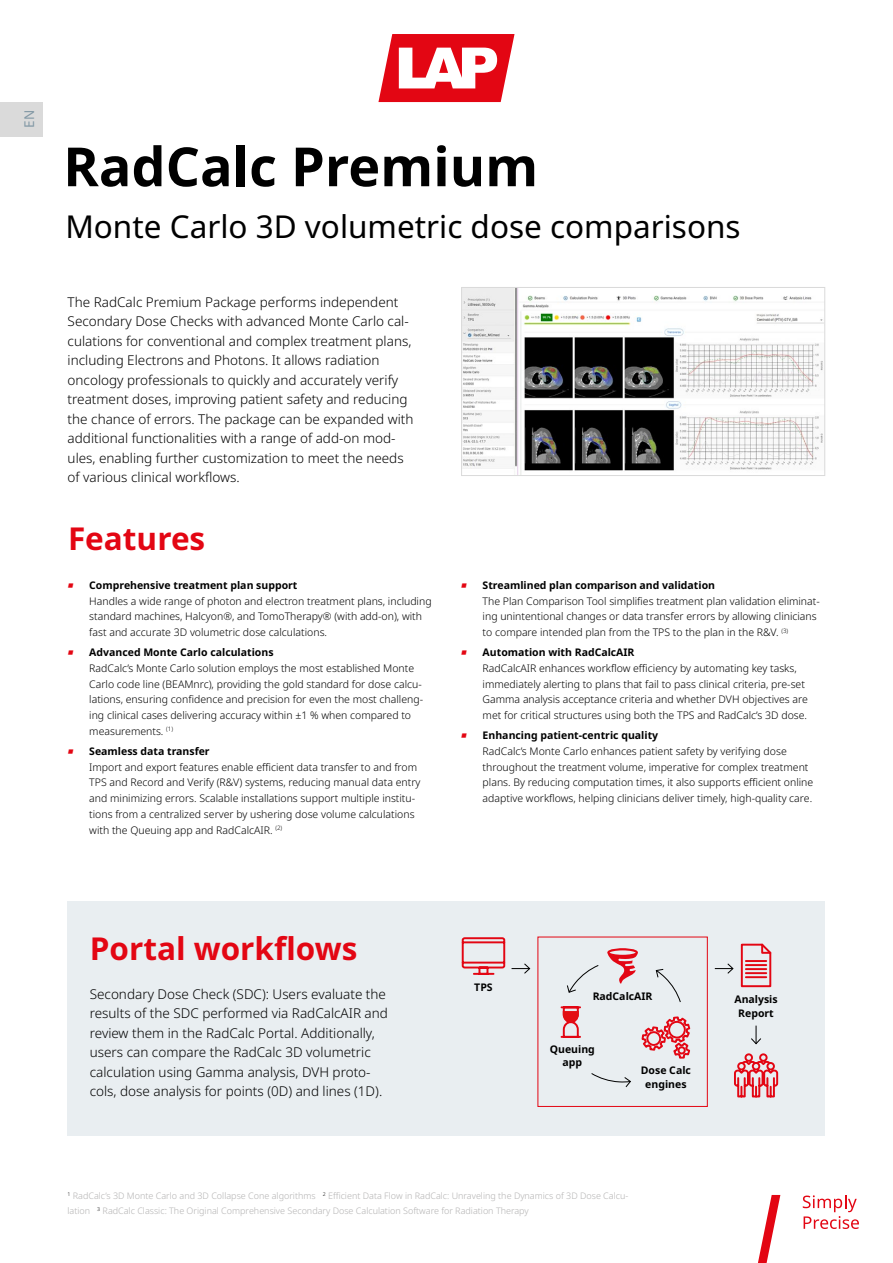
<style>
.page{position:relative;width:893px;height:1263px;background:#fff}
.page>*{position:absolute;margin:0;border:0;box-sizing:border-box;transform-origin:0 0}
.t1{font:700 54px "Noto Sans";color:#000}
.t2{font:31.5px "Noto Sans";color:#000}
.t3{font:700 31.5px "Noto Sans";color:#e30613}
.t4{font:300 13.5px/19.5px "Noto Sans";color:#000}
.t5{font:13.5px "Noto Sans";color:#8298a5}
.t6{font:300 10.5px/15.8px "Noto Sans";color:#000}
.t7{font:700 10.5px/13.5px "Noto Sans";color:#000;text-align:center}
.t8{font:300 9px/15px "Noto Sans";color:#b3b2b2}
</style>
<div class="page">
<svg style="left:378px;top:34px;width:136px;height:68px"></svg>
<svg style="left:803px;top:1195px;width:56px;height:34px"></svg>
<svg style="left:758px;top:1195px;width:22px;height:68px"></svg>
<div style="left:0;top:102px;width:43px;height:34px;background:#dadada"></div>
<div style="left:68px;top:901px;width:757px;height:234px;background:#e9eef1"></div>
<svg style="left:715px;top:963px;width:19px;height:11px"></svg>
<svg style="left:751px;top:1025px;width:10px;height:20px"></svg>
<svg style="left:512px;top:963px;width:19px;height:11px"></svg>
<svg style="left:461px;top:937px;width:45px;height:38px"></svg>
<svg style="left:740px;top:943px;width:32px;height:45px"></svg>
<svg style="left:607px;top:948px;width:31px;height:36px"></svg>
<svg style="left:734px;top:1053px;width:45px;height:45px"></svg>
<div style="left:538px;top:937px;width:170px;height:170px;border:1px solid #e30613"></div>
<svg style="left:641px;top:1016px;width:50px;height:43px"></svg>
<svg style="left:560px;top:1006px;width:21px;height:32px"></svg>
<svg style="left:655px;top:969px;width:26px;height:33px"></svg>
<svg style="left:567px;top:965px;width:32px;height:28px"></svg>
<svg style="left:591px;top:1073px;width:40px;height:15px"></svg>
<img style="left:463px;top:289px;width:360px;height:185px">
<div style="left:461px;top:287px;width:364px;height:189px;border:1px solid #dadada"></div>
<p class="t5" style="left:20px;top:128px;width:19px;rotate:-90deg">EN</p>
<h1 class="t1" style="left:63px;top:128px;width:476px">RadCalc Premium</h1>
<h2 class="t2" style="left:65px;top:205px;width:677px">Monte Carlo 3D volumetric dose comparisons</h2>
<p class="t4" style="left:68px;top:292px;width:347px">The RadCalc Premium Package performs independent Secondary Dose Checks with advanced Monte Carlo cal&shy;culations for conventional and complex treatment plans, including Electrons and Photons. It allows radiation oncology professionals to quickly and accurately verify treatment doses, improving patient safety and reducing the chance of errors. The package can be expanded with additional functionalities with a range of add-on mod&shy;ules, enabling further customization to meet the needs of various clinical workflows.</p>
<h2 class="t3" style="left:68px;top:517px;width:139px">Features</h2>
<p class="t7" style="left:89px;top:579px;width:210px">Comprehensive treatment plan support</p>
<p class="t6" style="left:89px;top:593px;width:344px">Handles a wide range of photon and electron treatment plans, including standard machines, Halcyon®, and TomoTherapy® (with add-on), with fast and accurate 3D volumetric dose calculations.</p>
<p class="t7" style="left:89px;top:646px;width:186px">Advanced Monte Carlo calculations</p>
<p class="t6" style="left:89px;top:660px;width:335px">RadCalc’s Monte Carlo solution employs the most established Monte Carlo code line (BEAMnrc), providing the gold standard for dose calcu&shy;lations, ensuring confidence and precision for even the most challeng&shy;ing clinical cases delivering accuracy within ±1 % when compared to measurements. <sup>(1)</sup></p>
<p class="t7" style="left:89px;top:745px;width:122px">Seamless data transfer</p>
<p class="t6" style="left:89px;top:759px;width:333px">Import and export features enable efficient data transfer to and from TPS and Record and Verify (R&amp;V) systems, reducing manual data entry and minimizing errors. Scalable installations support multiple institu&shy;tions from a centralized server by ushering dose volume calculations with the Queuing app and RadCalcAIR. <sup>(2)</sup></p>
<p class="t7" style="left:483px;top:579px;width:234px">Streamlined plan comparison and validation</p>
<p class="t6" style="left:483px;top:593px;width:339px">The Plan Comparison Tool simplifies treatment plan validation eliminat&shy;ing unintentional changes or data transfer errors by allowing clinicians to compare intended plan from the TPS to the plan in the R&amp;V. <sup>(3)</sup></p>
<p class="t7" style="left:483px;top:646px;width:153px">Automation with RadCalcAIR</p>
<p class="t6" style="left:483px;top:660px;width:327px">RadCalcAIR enhances workflow efficiency by automating key tasks, immediately alerting to plans that fail to pass clinical criteria, pre-set Gamma analysis acceptance criteria and whether DVH objectives are met for critical structures using both the TPS and RadCalc’s 3D dose.</p>
<p class="t7" style="left:483px;top:729px;width:177px">Enhancing patient-centric quality</p>
<p class="t6" style="left:483px;top:743px;width:332px">RadCalc’s Monte Carlo enhances patient safety by verifying dose throughout the treatment volume, imperative for complex treatment plans. By reducing computation times, it also supports efficient online adaptive workflows, helping clinicians deliver timely, high-quality care.</p>
<h2 class="t3" style="left:90px;top:926px;width:269px">Portal workflows</h2>
<p class="t4" style="left:90px;top:985px;width:300px">Secondary Dose Check (SDC): Users evaluate the results of the SDC performed via RadCalcAIR and review them in the RadCalc Portal. Additionally, users can compare the RadCalc 3D volumetric calculation using Gamma analysis, DVH proto&shy;cols, dose analysis for points (0D) and lines (1D).</p>
<p class="t7" style="left:593px;top:989px;width:61px">RadCalcAIR</p>
<p class="t7" style="left:474px;top:981px;width:20px">TPS</p>
<p class="t7" style="left:550px;top:1042px;width:47px">Queuing app</p>
<p class="t7" style="left:641px;top:1064px;width:52px">Dose Calc engines</p>
<p class="t8" style="left:68px;top:1188px;width:562px"><sup>1</sup> RadCalc’s 3D Monte Carlo and 3D Collapse Cone algorithms <sup>2</sup> Efficient Data Flow in RadCalc: Unraveling the Dynamics of 3D Dose Calcu&shy;lation <sup>3</sup> RadCalc Classic: The Original Comprehensive Secondary Dose Calculation Software for Radiation Therapy</p>
<p class="t7" style="left:734px;top:993px;width:45px">Analysis<br>Report</p>
</div>
